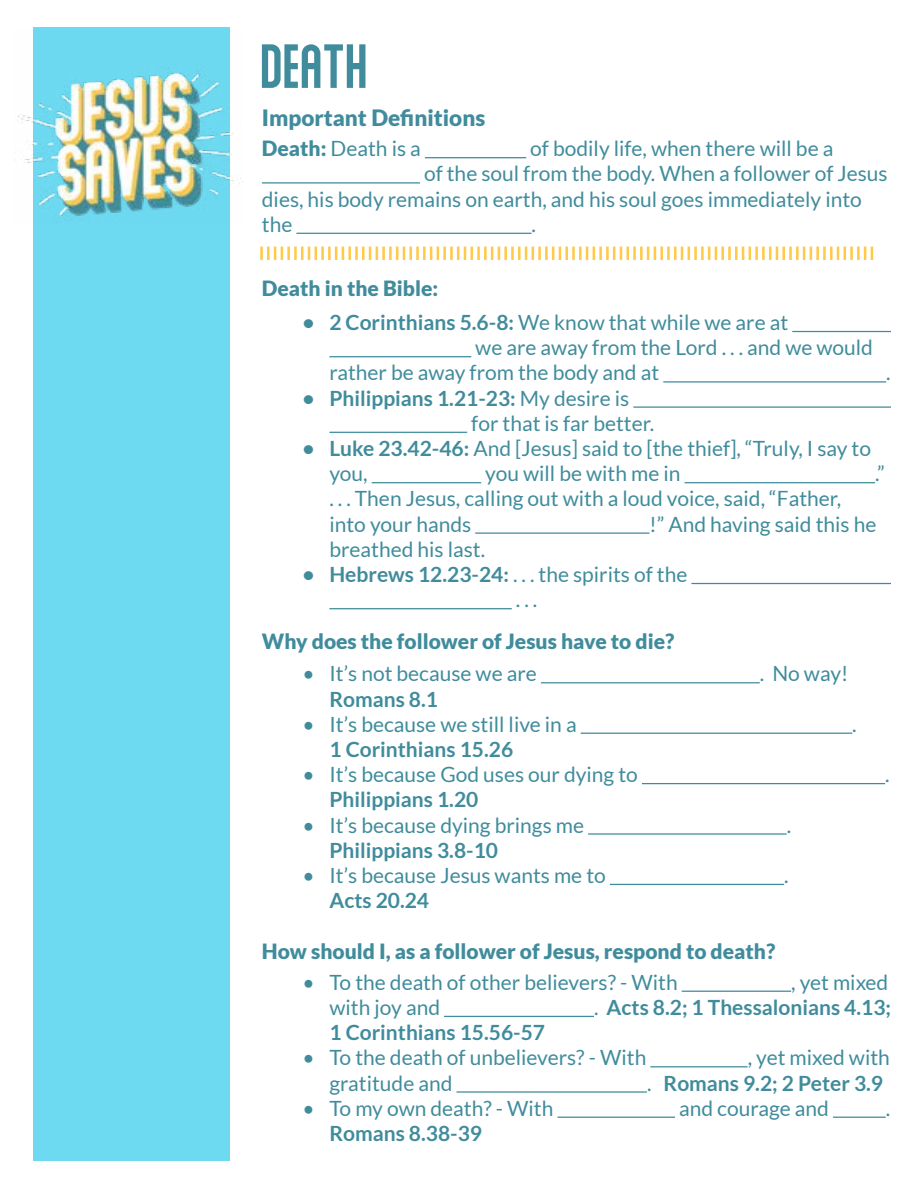
<style>
.page{position:relative;width:918px;height:1188px;background:#fff}
.page>*{position:absolute;margin:0;border:0;box-sizing:border-box;transform-origin:0 0}
.t1{font:52.5px "Abraham";color:#408c9c}
.t2{font:900 22.5px "Lato";color:#408c9c}
.t3{font:21px/25.2px "Lato";color:#408c9c}
.t4{font:700 21px "Lato";color:#408c9c}
.t5{font:900 21px "Lato";color:#408c9c}
.s1{font-weight:900}
.s2{font-weight:700}
.s3{font-weight:400}
</style>
<div class="page">
<div style="left:33px;top:27px;width:197px;height:1134px;background:#6edaf1"></div>
<img style="left:18px;top:68px;width:223px;height:153px">
<hr style="left:792px;top:331px;width:99px;height:1px;background:#408c9c">
<hr style="left:329px;top:356px;width:142px;height:1px;background:#408c9c">
<hr style="left:663px;top:381px;width:223px;height:2px;background:#408c9c">
<hr style="left:633px;top:406px;width:258px;height:2px;background:#408c9c">
<hr style="left:329px;top:432px;width:138px;height:1px;background:#408c9c">
<hr style="left:372px;top:482px;width:109px;height:1px;background:#408c9c">
<hr style="left:685px;top:482px;width:190px;height:1px;background:#408c9c">
<hr style="left:475px;top:532px;width:175px;height:2px;background:#408c9c">
<hr style="left:691px;top:583px;width:200px;height:1px;background:#408c9c">
<hr style="left:329px;top:608px;width:183px;height:1px;background:#408c9c">
<hr style="left:541px;top:682px;width:219px;height:1px;background:#408c9c">
<hr style="left:581px;top:733px;width:271px;height:1px;background:#408c9c">
<hr style="left:642px;top:783px;width:243px;height:1px;background:#408c9c">
<hr style="left:588px;top:833px;width:199px;height:2px;background:#408c9c">
<hr style="left:610px;top:884px;width:174px;height:1px;background:#408c9c">
<hr style="left:682px;top:991px;width:109px;height:1px;background:#408c9c">
<hr style="left:444px;top:1016px;width:150px;height:1px;background:#408c9c">
<hr style="left:650px;top:1066px;width:98px;height:1px;background:#408c9c">
<hr style="left:456px;top:1091px;width:191px;height:2px;background:#408c9c">
<hr style="left:557px;top:1117px;width:118px;height:1px;background:#408c9c">
<hr style="left:833px;top:1117px;width:53px;height:1px;background:#408c9c">
<svg style="left:260px;top:247px;width:613px;height:13px"></svg>
<hr style="left:425px;top:157px;width:101px;height:1px;background:#408c9c">
<hr style="left:262px;top:182px;width:158px;height:2px;background:#408c9c">
<hr style="left:296px;top:233px;width:236px;height:1px;background:#408c9c">
<h1 class="t1" style="left:262px;top:28px;width:109px">Death</h1>
<p class="t2" style="left:262px;top:104px;width:225px">Important Definitions</p>
<p class="t3" style="left:262px;top:136px;width:160px"><span class="s1">Death:</span> Death is a</p>
<p class="t3" style="left:530px;top:136px;width:305px">of bodily life, when there will be a</p>
<p class="t3" style="left:424px;top:161px;width:465px">of the soul from the body. When a follower of Jesus</p>
<p class="t3" style="left:262px;top:186px;width:602px">dies, his body remains on earth, and his soul goes immediately into</p>
<p class="t3" style="left:262px;top:211px;width:32px">the</p>
<p class="t3" style="left:532px;top:211px;width:6px">.</p>
<p class="t5" style="left:262px;top:276px;width:178px">Death in the Bible:</p>
<p class="t3" style="left:302px;top:310px;width:487px"><span class="s2">• 2 Corinthians 5.6-8:</span> We know that while we are at</p>
<p class="t3" style="left:475px;top:335px;width:399px">we are away from the Lord . . . and we would</p>
<p class="t3" style="left:329px;top:360px;width:331px">rather be away from the body and at</p>
<p class="t3" style="left:886px;top:360px;width:6px">.</p>
<p class="t3" style="left:471px;top:385px;width:185px;text-indent:-169px"><span class="s2">• Philippians 1.21-23:</span> My desire is for that is far better.</p>
<p class="t3" style="left:329px;top:436px;width:543px;text-indent:-27px"><span class="s2">• Luke 23.42-46:</span> And [Jesus] said to [the thief], “Truly, I say to you,</p>
<p class="t3" style="left:485px;top:461px;width:197px">you will be with me in</p>
<p class="t3" style="left:875px;top:461px;width:11px">.”</p>
<p class="t3" style="left:329px;top:486px;width:514px">. . . Then Jesus, calling out with a loud voice, said, “Father, into your hands</p>
<p class="t3" style="left:650px;top:511px;width:228px">!” And having said this he</p>
<p class="t3" style="left:329px;top:537px;width:157px">breathed his last.</p>
<p class="t3" style="left:516px;top:562px;width:173px;text-indent:-213px"><span class="s2">• Hebrews 12.23-24:</span> . . . the spirits of the . . .</p>
<p class="t5" style="left:262px;top:629px;width:414px">Why does the follower of Jesus have to die?</p>
<p class="t3" style="left:302px;top:661px;width:236px">• It’s not because we are</p>
<p class="t3" style="left:760px;top:661px;width:90px">. No way!</p>
<p class="t4" style="left:329px;top:687px;width:110px">Romans 8.1</p>
<p class="t3" style="left:302px;top:711px;width:276px">• It’s because we still live in a</p>
<p class="t3" style="left:852px;top:711px;width:6px">.</p>
<p class="t4" style="left:329px;top:737px;width:185px">1 Corinthians 15.26</p>
<p class="t3" style="left:302px;top:762px;width:337px">• It’s because God uses our dying to</p>
<p class="t4" style="left:329px;top:788px;width:150px">Philippians 1.20</p>
<p class="t3" style="left:302px;top:812px;width:283px">• It’s because dying brings me</p>
<p class="t4" style="left:329px;top:838px;width:170px">Philippians 3.8-10</p>
<p class="t3" style="left:302px;top:863px;width:305px">• It’s because Jesus wants me to</p>
<p class="t3" style="left:787px;top:812px;width:6px">.</p>
<p class="t3" style="left:784px;top:863px;width:6px">.</p>
<p class="t3" style="left:885px;top:762px;width:6px">.</p>
<p class="t4" style="left:329px;top:888px;width:101px">Acts 20.24</p>
<p class="t5" style="left:262px;top:939px;width:515px">How should I, as a follower of Jesus, respond to death?</p>
<p class="t3" style="left:302px;top:969px;width:377px">• To the death of other believers? - With</p>
<p class="t3" style="left:791px;top:969px;width:99px">, yet mixed</p>
<p class="t3" style="left:329px;top:995px;width:112px">with joy and</p>
<p class="t4" style="left:594px;top:995px;width:299px"><span class="s3">.</span> Acts 8.2; 1 Thessalonians 4.13;</p>
<p class="t4" style="left:329px;top:1020px;width:217px">1 Corinthians 15.56-57</p>
<p class="t3" style="left:302px;top:1045px;width:345px">• To the death of unbelievers? - With</p>
<p class="t3" style="left:748px;top:1045px;width:144px">, yet mixed with</p>
<p class="t3" style="left:329px;top:1070px;width:125px">gratitude and</p>
<p class="t4" style="left:647px;top:1071px;width:238px"><span class="s3">.</span> Romans 9.2; 2 Peter 3.9</p>
<p class="t3" style="left:302px;top:1095px;width:253px">• To my own death? - With</p>
<p class="t3" style="left:679px;top:1095px;width:151px">and courage and</p>
<p class="t3" style="left:886px;top:1095px;width:6px">.</p>
<p class="t4" style="left:329px;top:1121px;width:154px">Romans 8.38-39</p>
</div>
